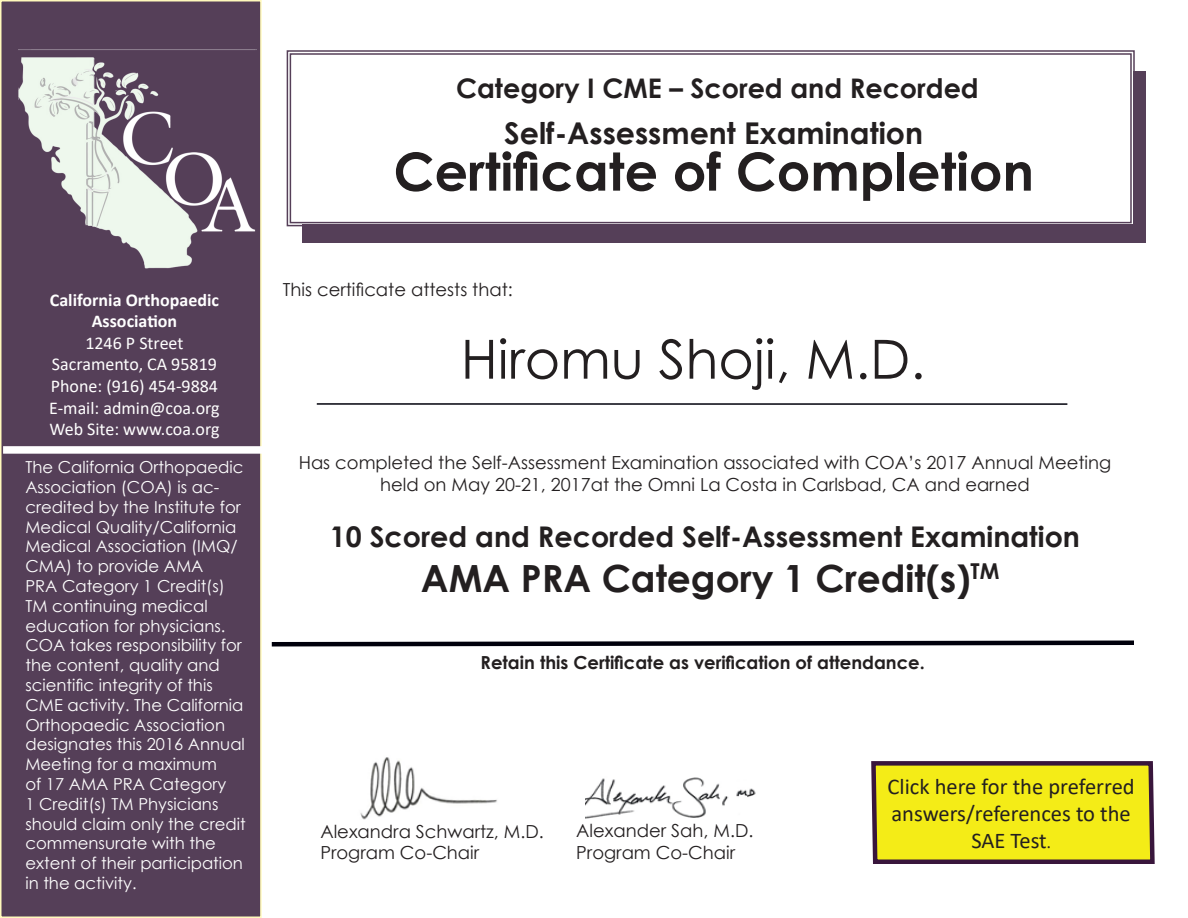
<style>
.page{position:relative;width:1188px;height:918px;background:#fff}
.page>*{position:absolute;margin:0;border:0;box-sizing:border-box;transform-origin:0 0}
.t1{font:54px "Century Gothic";color:#231f20}
.t2{font:700 52.5px "Century Gothic";color:#231f20}
.t3{font:700 37.5px "Century Gothic";color:#231f20}
.t4{font:700 30px "Century Gothic";color:#231f20}
.t5{font:700 28.5px "Century Gothic";color:#231f20}
.t6{font:700 27px "Century Gothic";color:#231f20}
.t7{font:22.5px/27px "Calibri";color:#231f20;text-align:center}
.t8{font:18px/21.6px "Century Gothic";color:#231f20;text-align:center}
.t9{font:18px "Calibri";color:#fff}
.t10{font:700 18px "Century Gothic";color:#231f20}
.t11{font:700 18px "Calibri";color:#fff}
.t12{font:16.5px/19.8px "Century Gothic";color:#fff}
.s1{font-family:"Minion Pro";font-size:18px}
</style>
<div class="page">
<div style="left:1px;top:1px;width:260px;height:916px;background:#553f58"></div>
<div style="left:0;top:0;width:262px;height:918px;border:2px solid #fff9bc"></div>
<div style="left:302px;top:72px;width:844px;height:171px;background:#553f58"></div>
<div style="left:3px;top:446px;width:262px;height:8px;background:#fff"></div>
<svg style="left:271px;top:640px;width:863px;height:7px"></svg>
<div style="left:286px;top:50px;width:849px;height:177px;background:#fff"></div>
<div style="left:290px;top:53px;width:842px;height:170px;border:1px solid #553f58"></div>
<img style="left:18px;top:49px;width:239px;height:220px">
<img style="left:585px;top:777px;width:171px;height:42px">
<img style="left:360px;top:757px;width:137px;height:63px">
<hr style="left:317px;top:403px;width:750px;height:2px;background:#00000b">
<svg style="left:871px;top:761px;width:284px;height:103px;background:#ded31d"></svg>
<p class="t11" style="left:50px;top:287px;width:171px">California Orthopaedic</p>
<p class="t11" style="left:92px;top:308px;width:87px">Association</p>
<p class="t9" style="left:85px;top:330px;width:100px">1246 P Street</p>
<p class="t9" style="left:52px;top:352px;width:166px">Sacramento, CA 95819</p>
<p class="t9" style="left:51px;top:374px;width:169px">Phone: (916) 454-9884</p>
<p class="t9" style="left:49px;top:395px;width:172px">E-mail: admin@coa.org</p>
<p class="t9" style="left:49px;top:417px;width:172px">Web Site: www.coa.org</p>
<p class="t12" style="left:25px;top:457px;width:222px">The California Orthopaedic<br>Association (COA) is ac&shy;credited by the Institute for<br>Medical Quality/California<br>Medical Association (IMQ/<br>CMA) to provide AMA<br>PRA Category 1 Credit(s)<br>TM continuing medical education for physicians.<br>COA takes responsibility for the content, quality and scientific integrity of this<br>CME activity. The California<br>Orthopaedic Association designates this 2016 Annual<br>Meeting for a maximum<br>of 17 AMA PRA Category<br>1 Credit(s) TM Physicians should claim only the credit commensurate with the extent of their participation in the activity.</p>
<p class="t6" style="left:456px;top:67px;width:524px">Category I CME – Scored and Recorded</p>
<p class="t4" style="left:504px;top:110px;width:420px">Self-Assessment Examination</p>
<p class="t2" style="left:393px;top:132px;width:642px">Certificate of Completion</p>
<p class="t8" style="left:283px;top:279px;width:231px">This certificate attests that:</p>
<p class="t1" style="left:461px;top:321px;width:466px">Hiromu Shoji, M.D.</p>
<p class="t8" style="left:299px;top:452px;width:814px">Has completed the Self-Assessment Examination associated with COA’s 2017 Annual Meeting held on May 20-21, 2017at the Omni La Costa in Carlsbad, CA and earned</p>
<p class="t5" style="left:330px;top:515px;width:752px">10 Scored and Recorded Self-Assessment Examination</p>
<p class="t3" style="left:421px;top:550px;width:580px">AMA PRA Category 1 Credit(s)<sup>TM</sup></p>
<p class="t10" style="left:481px;top:649px;width:446px">Retain this Certificate as verification of attendance.</p>
<p class="t8" style="left:320px;top:820px;width:225px">Alexandra Schwartz, M.D.</p>
<p class="t8" style="left:320px;top:842px;width:160px">Program Co-Chair</p>
<p class="t8" style="left:576px;top:819px;width:179px">Alexander Sah, M.D.</p>
<p class="t8" style="left:576px;top:841px;width:160px">Program Co-Chair</p>
<p class="t7" style="left:888px;top:772px;width:249px">Click here for the preferred answers/references to the<br>SAE Test<span class="s1">.</span></p>
</div>
